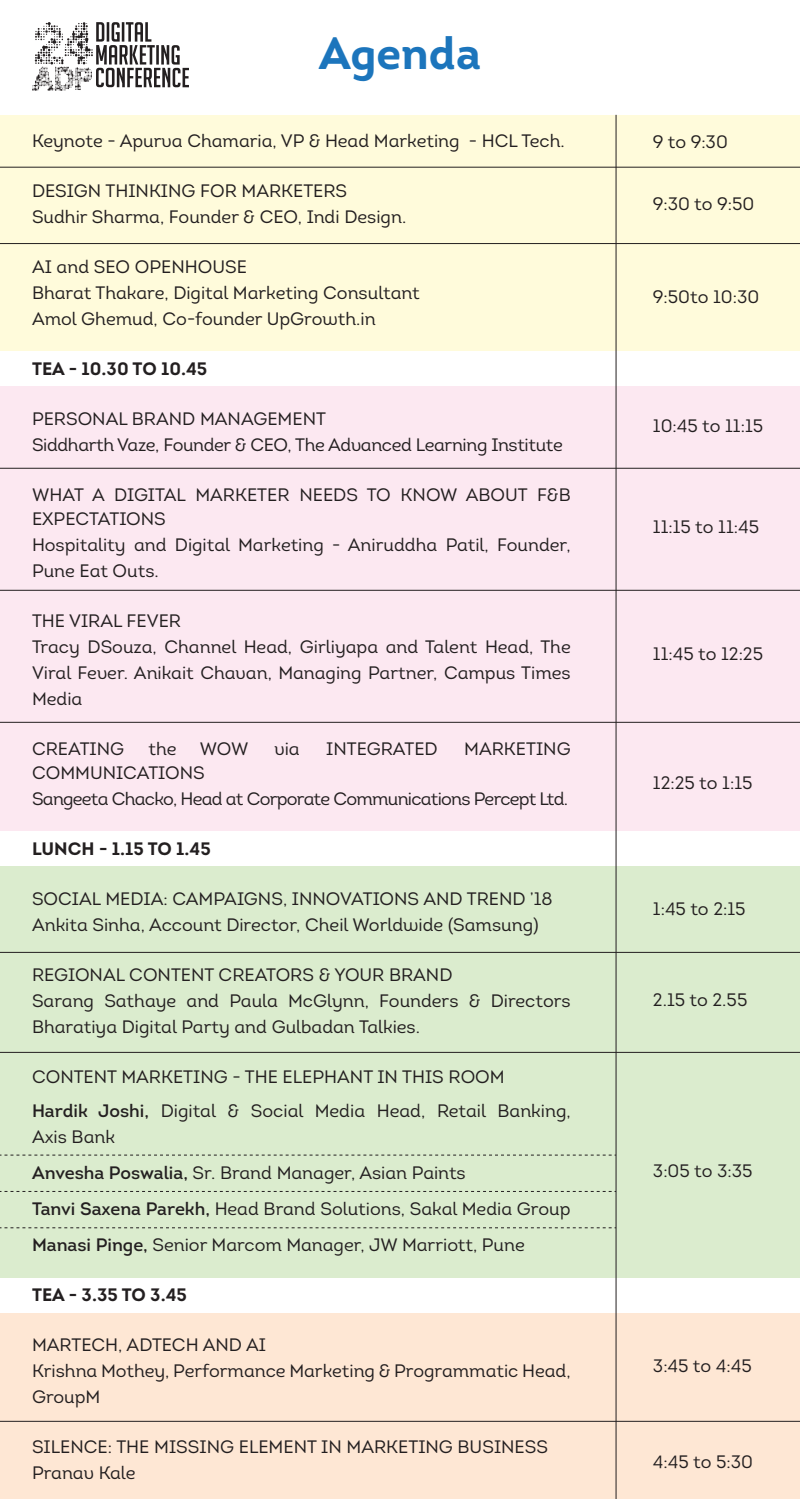
<style>
.page{position:relative;width:800px;height:1499px;background:#fff}
.page>*{position:absolute;margin:0;border:0;box-sizing:border-box;transform-origin:0 0}
.t1{font:700 45px "Intro";color:#1c75bc}
.t2{font:18px/26px "Intro Book Alt";color:#231f20}
.t3{font:18px/26px "Intro Book Alt";letter-spacing:-.02em;color:#231f20}
.t4{font:18px/26px "Intro Book Alt";letter-spacing:-.04em;color:#231f20}
.t5{font:700 18px "Intro";color:#231f20}
.s1{font-family:"Intro"}
</style>
<div class="page">
<div style="left:0;top:847px;width:800px;height:449px;background:#dbecce"></div>
<div style="left:0;top:1296px;width:800px;height:202px;background:#fee7d4"></div>
<div style="left:0;top:115px;width:800px;height:248px;background:#fffbdb"></div>
<div style="left:0;top:373px;width:800px;height:487px;background:#fce8f1"></div>
<div style="left:0;top:351px;width:800px;height:35px;background:#fff"></div>
<div style="left:0;top:831px;width:800px;height:35px;background:#fff"></div>
<div style="left:0;top:1277px;width:800px;height:35px;background:#fff"></div>
<svg style="left:32px;top:22px;width:157px;height:69px"></svg>
<hr style="left:616px;top:115px;width:1px;height:1384px;background:#231f20">
<hr style="left:0;top:167px;width:800px;height:1px;background:#231f20">
<hr style="left:0;top:468px;width:800px;height:1px;background:#231f20">
<hr style="left:0;top:590px;width:800px;height:1px;background:#231f20">
<hr style="left:0;top:722px;width:800px;height:1px;background:#231f20">
<hr style="left:0;top:952px;width:800px;height:1px;background:#231f20">
<hr style="left:0;top:1421px;width:800px;height:1px;background:#231f20">
<hr style="left:0;top:1052px;width:800px;height:1px;background:#231f20">
<svg style="left:0;top:1154px;width:616px;height:1px"></svg>
<svg style="left:0;top:1191px;width:616px;height:1px"></svg>
<svg style="left:0;top:1227px;width:616px;height:1px"></svg>
<hr style="left:0;top:243px;width:800px;height:1px;background:#231f20">
<h1 class="t1" style="left:319px;top:25px;width:163px">Agenda</h1>
<p class="t2" style="left:32px;top:127px;width:534px">Keynote - Apurva Chamaria, VP &amp; Head Marketing - HCL Tech.</p>
<p class="t2" style="left:32px;top:177px;width:376px">DESIGN THINKING FOR MARKETERS<br>Sudhir Sharma, Founder &amp; CEO, Indi Design.</p>
<p class="t2" style="left:32px;top:253px;width:389px">AI and SEO OPENHOUSE<br>Bharat Thakare, Digital Marketing Consultant<br>Amol Ghemud, Co-founder UpGrowth.in</p>
<p class="t5" style="left:32px;top:357px;width:177px">TEA - 10.30 TO 10.45</p>
<p class="t3" style="left:32px;top:405px;width:532px">PERSONAL BRAND MANAGEMENT<br>Siddharth Vaze, Founder &amp; CEO, The Advanced Learning Institute</p>
<p class="t2" style="left:32px;top:482px;width:540px;line-height:24px">WHAT A DIGITAL MARKETER NEEDS TO KNOW ABOUT F&amp;B<br>EXPECTATIONS</p>
<p class="t2" style="left:32px;top:531px;width:540px">Hospitality and Digital Marketing - Aniruddha Patil, Founder,<br>Pune Eat Outs.</p>
<p class="t2" style="left:32px;top:607px;width:540px">THE VIRAL FEVER<br>Tracy DSouza, Channel Head, Girliyapa and Talent Head, The Viral Fever. Anikait Chavan, Managing Partner, Campus Times Media</p>
<p class="t2" style="left:32px;top:735px;width:94px">CREATING</p>
<p class="t2" style="left:148px;top:735px;width:30px">the</p>
<p class="t2" style="left:200px;top:735px;width:50px">WOW</p>
<p class="t2" style="left:274px;top:735px;width:27px">via</p>
<p class="t2" style="left:326px;top:735px;width:113px">INTEGRATED</p>
<p class="t2" style="left:464px;top:735px;width:108px">MARKETING</p>
<p class="t4" style="left:32px;top:759px;width:538px">COMMUNICATIONS<br>Sangeeta Chacko, Head at Corporate Communications Percept Ltd.</p>
<p class="t5" style="left:32px;top:837px;width:180px">LUNCH - 1.15 TO 1.45</p>
<p class="t2" style="left:32px;top:885px;width:522px">SOCIAL MEDIA: CAMPAIGNS, INNOVATIONS AND TREND ’18<br>Ankita Sinha, Account Director, Cheil Worldwide (Samsung)</p>
<p class="t2" style="left:32px;top:961px;width:540px">REGIONAL CONTENT CREATORS &amp; YOUR BRAND<br>Sarang Sathaye and Paula McGlynn, Founders &amp; Directors<br>Bharatiya Digital Party and Gulbadan Talkies.</p>
<p class="t2" style="left:32px;top:1059px;width:540px;line-height:34px">CONTENT MARKETING - THE ELEPHANT IN THIS ROOM<br><span class="s1">Hardik Joshi,</span> Digital &amp; Social Media Head, Retail Banking,</p>
<p class="t2" style="left:32px;top:1118px;width:540px;line-height:36px">Axis Bank<br><span class="s1">Anvesha Poswalia,</span> Sr. Brand Manager, Asian Paints<br><span class="s1">Tanvi Saxena Parekh,</span> Head Brand Solutions, Sakal Media Group <span class="s1">Manasi Pinge,</span> Senior Marcom Manager, JW Marriott, Pune</p>
<p class="t5" style="left:32px;top:1283px;width:156px">TEA - 3.35 TO 3.45</p>
<p class="t2" style="left:32px;top:1331px;width:540px">MARTECH, ADTECH AND AI<br>Krishna Mothey, Performance Marketing &amp; Programmatic Head,<br>GroupM</p>
<p class="t2" style="left:32px;top:1433px;width:517px">SILENCE: THE MISSING ELEMENT IN MARKETING BUSINESS<br>Pranav Kale</p>
<p class="t2" style="left:653px;top:129px;width:76px">9 to 9:30</p>
<p class="t2" style="left:653px;top:191px;width:103px">9:30 to 9:50</p>
<p class="t2" style="left:653px;top:284px;width:108px">9:50to 10:30</p>
<p class="t2" style="left:653px;top:412px;width:112px">10:45 to 11:15</p>
<p class="t2" style="left:653px;top:514px;width:108px">11:15 to 11:45</p>
<p class="t2" style="left:653px;top:641px;width:112px">11:45 to 12:25</p>
<p class="t2" style="left:653px;top:769px;width:101px">12:25 to 1:15</p>
<p class="t2" style="left:653px;top:895px;width:94px">1:45 to 2:15</p>
<p class="t2" style="left:653px;top:987px;width:96px">2.15 to 2.55</p>
<p class="t2" style="left:653px;top:1158px;width:101px">3:05 to 3:35</p>
<p class="t2" style="left:653px;top:1353px;width:100px">3:45 to 4:45</p>
<p class="t2" style="left:653px;top:1449px;width:102px">4:45 to 5:30</p>
</div>
